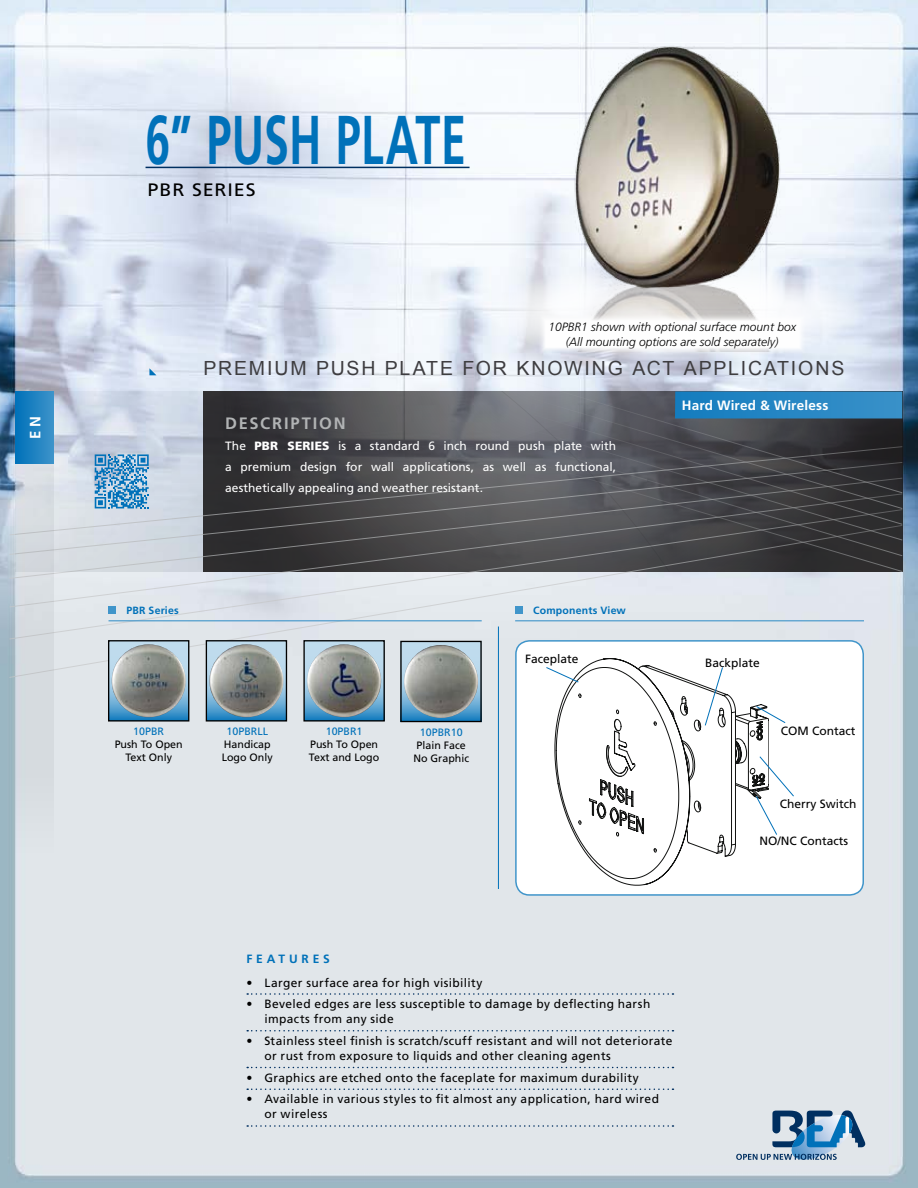
<style>
.page{position:relative;width:918px;height:1188px;background:#fff}
.page>*{position:absolute;margin:0;border:0;box-sizing:border-box;transform-origin:0 0}
.t1{font:700 69px "Frutiger LT Std";letter-spacing:.005em;color:#0071b9;scale:.65 1}
.t2{font:19.5px "Arial";letter-spacing:.095em;color:#3e3d40}
.t3{font:18px "Frutiger LT Std";letter-spacing:.045em;color:#000;scale:1.1 1}
.t4{font:700 16.5px "Frutiger LT Std";letter-spacing:.11em;color:#b1b3b4}
.t5{font:700 15px "Frutiger LT Std";color:#fff}
.t6{font:700 13.5px "Frutiger LT Std";letter-spacing:.015em;color:#fff}
.t7{font:12px/15px "Frutiger LT Std";letter-spacing:.03em;color:#000}
.t8{font:12px/21px "Frutiger LT Std";color:#fff;text-align:justify}
.t9{font:italic 300 12px/14.4px "Frutiger LT Std";color:#000;text-align:center}
.t10{font:12px "Frutiger LT Std";color:#000}
.t11{font:700 12px "Frutiger LT Std";letter-spacing:.315em;color:#0071b9}
.t12{font:10.65px/12.8px "Frutiger LT Std";color:#000;text-align:center}
.t13{font:10.65px "Frutiger LT Std";color:#0071b9}
.t14{font:700 10.5px "Frutiger LT Std";letter-spacing:.02em;color:#0071b9}
.s1{font-weight:900}
</style>
<div class="page">
<img style="left:0;top:0;width:918px;height:1188px">
<svg style="left:9px;top:639px;width:894px;height:39px;background:#dce2e6"></svg>
<svg style="left:9px;top:509px;width:894px;height:130px;background:#e0e5eb"></svg>
<svg style="left:223px;top:291px;width:680px;height:63px"></svg>
<svg style="left:223px;top:354px;width:680px;height:202px"></svg>
<svg style="left:784px;top:391px;width:118px;height:181px;background:#333336"></svg>
<svg style="left:54px;top:391px;width:730px;height:181px;background:#66686d"></svg>
<div style="left:15px;top:399px;width:39px;height:503px;background:#d9dadb"></div>
<svg style="left:485px;top:264px;width:380px;height:97px;fill:#edf1f8"></svg>
<hr style="left:498px;top:627px;width:1px;height:262px;background:#0071b9">
<div style="left:516px;top:641px;width:347px;height:254px;background:#fff;border-radius:14px"></div>
<svg style="left:587px;top:658px;width:142px;height:227px"></svg>
<div style="left:515px;top:640px;width:349px;height:256px;border:2px solid #4095ca;border-radius:14px"></div>
<svg style="left:305px;top:642px;width:78px;height:78px"></svg>
<img style="left:307px;top:644px;width:74px;height:73px">
<div style="left:303px;top:640px;width:82px;height:82px;border:1px solid #000"></div>
<svg style="left:208px;top:642px;width:77px;height:78px"></svg>
<img style="left:209px;top:644px;width:74px;height:73px">
<div style="left:206px;top:640px;width:81px;height:82px;border:1px solid #000"></div>
<svg style="left:110px;top:642px;width:77px;height:78px"></svg>
<img style="left:112px;top:644px;width:74px;height:73px">
<div style="left:108px;top:640px;width:81px;height:82px;border:1px solid #000"></div>
<svg style="left:402px;top:643px;width:78px;height:77px"></svg>
<img style="left:404px;top:645px;width:74px;height:73px">
<div style="left:400px;top:641px;width:82px;height:81px;border:1px solid #000"></div>
<hr style="left:515px;top:620px;width:349px;height:1px;background:#4095ca">
<div style="left:515px;top:607px;width:7px;height:7px;background:#4095ca"></div>
<hr style="left:109px;top:620px;width:373px;height:1px;background:#4095ca">
<div style="left:109px;top:607px;width:7px;height:7px;background:#4095ca"></div>
<svg style="left:546px;top:665px;width:248px;height:191px"></svg>
<img style="left:565px;top:37px;width:224px;height:276px">
<div style="left:15px;top:391px;width:39px;height:73px;background:linear-gradient(to right,#0071b9,#3e93ca)"></div>
<svg style="left:736px;top:1110px;width:129px;height:52px;background:#95b1c8"></svg>
<svg style="left:95px;top:454px;width:54px;height:54px;background:#66a3cd"></svg>
<svg style="left:247px;top:993px;width:426px;height:2px"></svg>
<svg style="left:247px;top:1030px;width:426px;height:2px"></svg>
<svg style="left:247px;top:1067px;width:426px;height:1px"></svg>
<svg style="left:247px;top:1089px;width:426px;height:1px"></svg>
<svg style="left:247px;top:1125px;width:426px;height:2px"></svg>
<svg style="left:149px;top:368px;width:7px;height:7px"></svg>
<div style="left:675px;top:392px;width:227px;height:26px;background:linear-gradient(to right,#137cbe,#3991c9)"></div>
<hr style="left:146px;top:167px;width:324px;height:1px;background:#002f60">
<svg style="left:538px;top:313px;width:269px;height:42px"></svg>
<p class="t5" style="left:26px;top:439px;width:24px;rotate:-90deg">en</p>
<h1 class="t1" style="left:146px;top:99px;width:494px">6” push plate</h1>
<h3 class="t3" style="left:148px;top:180px;width:98px">pbr series</h3>
<p class="t9" style="left:549px;top:320px;width:249px">10PBR1 shown with optional surface mount box (All mounting options are sold separately)</p>
<h2 class="t2" style="left:203px;top:356px;width:642px">PREMIUM PUSH PLATE FOR KNOWING ACT APPLICATIONS</h2>
<p class="t6" style="left:682px;top:397px;width:148px">Hard Wired &amp; Wireless</p>
<h3 class="t4" style="left:225px;top:414px;width:36px">descr</h3>
<h3 class="t4" style="left:284px;top:414px;width:63px">iption</h3>
<p class="t8" style="left:225px;top:436px;width:393px">The <span class="s1">PBR SERIES</span> is a standard 6 inch round push plate with a premium design for wall applications, as well as functional, aesthetically appealing and weather resistant.</p>
<p class="t14" style="left:127px;top:604px;width:54px">PBR Series</p>
<p class="t14" style="left:533px;top:604px;width:94px">Components View</p>
<p class="t10" style="left:525px;top:652px;width:55px">Faceplate</p>
<p class="t10" style="left:705px;top:656px;width:56px">Backplate</p>
<p class="t13" style="left:133px;top:725px;width:32px">10pbr</p>
<p class="t12" style="left:115px;top:738px;width:70px">Push To Open<br>Text Only</p>
<p class="t13" style="left:227px;top:725px;width:37px">10pb rll</p>
<p class="t12" style="left:222px;top:738px;width:53px;text-align:left">Handicap<br>Logo Only</p>
<p class="t13" style="left:326px;top:725px;width:38px">10pbr1</p>
<p class="t12" style="left:309px;top:738px;width:72px;text-align:left">Push To Open<br>Text and Logo</p>
<p class="t13" style="left:420px;top:726px;width:44px">10pbr10</p>
<p class="t12" style="left:413px;top:739px;width:57px">Plain Face<br>No Graphic</p>
<p class="t10" style="left:781px;top:723px;width:76px">COM Contact</p>
<p class="t10" style="left:780px;top:797px;width:78px">Cherry Switch</p>
<p class="t10" style="left:760px;top:834px;width:90px">NO/NC Contacts</p>
<p class="t11" style="left:246px;top:952px;width:84px">featur es</p>
<p class="t7" style="left:246px;top:975px;width:238px">• Larger surface area for high visibility</p>
<p class="t7" style="left:264px;top:997px;width:387px;text-indent:-18px">• Beveled edges are less susceptible to damage by deflecting harsh impacts from any side</p>
<p class="t7" style="left:264px;top:1033px;width:409px;text-indent:-18px">• Stainless steel finish is scratch/scuff resistant and will not deteriorate or rust from exposure to liquids and other cleaning agents</p>
<p class="t7" style="left:246px;top:1070px;width:394px">• Graphics are etched onto the faceplate for maximum durability</p>
<p class="t7" style="left:264px;top:1092px;width:396px;text-indent:-18px">• Available in various styles to fit almost any application, hard wired or wireless</p>
</div>
